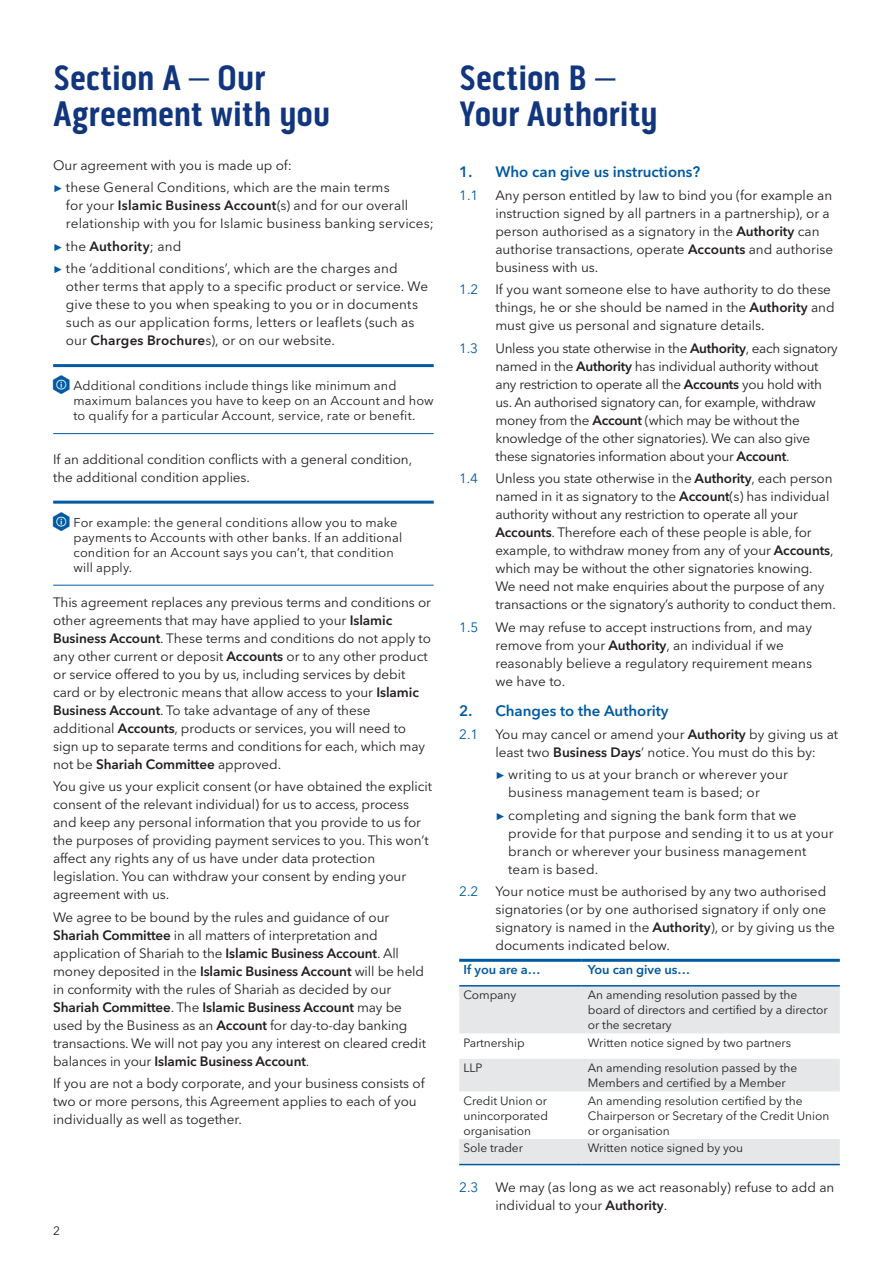
<style>
.page{position:relative;width:893px;height:1263px;background:#fff}
.page>*{position:absolute;margin:0;border:0;box-sizing:border-box;transform-origin:0 0}
.t1{font:700 36px/36px "Bo S Pill Gothic";letter-spacing:-.005em;color:#11367e}
.t2{font:600 15px "Avenir Next LT Pro";color:#015aa2}
.t3{font:13.5px/18px "Avenir Next LT Pro";letter-spacing:-.005em;color:#231f20}
.t4{font:13.5px "Avenir Next LT Pro";color:#015aa2}
.t5{font:12.75px/15px "Avenir Next LT Pro";letter-spacing:.01em;color:#231f20}
.t6{font:600 12.75px "Avenir Next LT Pro";letter-spacing:-.005em;color:#015aa2}
.t7{font:12px/15px "Avenir Next LT Pro";letter-spacing:-.005em;color:#231f20}
.s1{font-family:"Arial";font-weight:700;font-size:10.2px;color:#015aa2}
.s2{font-weight:600}
.s3{font-family:"Bo S Icon Font";font-size:16.5px;color:#015aa2}
</style>
<div class="page">
<hr style="left:53px;top:364px;width:381px;height:3px;background:#015aa2">
<hr style="left:53px;top:433px;width:381px;height:1px;background:#015aa2">
<hr style="left:53px;top:501px;width:381px;height:3px;background:#015aa2">
<hr style="left:53px;top:585px;width:381px;height:1px;background:#015aa2">
<svg style="left:459px;top:986px;width:381px;height:178px;fill:#e6e7e9"></svg>
<hr style="left:459px;top:959px;width:123px;height:3px;background:#015aa2">
<hr style="left:582px;top:959px;width:258px;height:3px;background:#015aa2">
<hr style="left:459px;top:985px;width:123px;height:1px;background:#015aa2">
<hr style="left:582px;top:985px;width:258px;height:1px;background:#015aa2">
<hr style="left:459px;top:1164px;width:123px;height:1px;background:#015aa2">
<hr style="left:582px;top:1164px;width:258px;height:1px;background:#015aa2">
<h1 class="t1" style="left:53px;top:61px;width:279px">Section A – Our<br>Agreement with you</h1>
<p class="t3" style="left:53px;top:154px;width:338px;line-height:22.2px">Our agreement with you is made up of:<br><span class="s1">►</span> these General Conditions, which are the main terms</p>
<p class="t3" style="left:66px;top:196px;width:369px">for your <span class="s2">Islamic Business Account</span>(s) and for our overall relationship with you for Islamic business banking services;</p>
<p class="t3" style="left:53px;top:235px;width:346px;line-height:22.5px"><span class="s1">►</span> the <span class="s2">Authority</span>; and<br><span class="s1">►</span> the ‘additional conditions’, which are the charges and</p>
<p class="t3" style="left:66px;top:277px;width:364px">other terms that apply to a specific product or service. We give these to you when speaking to you or in documents such as our application forms, letters or leaflets (such as our <span class="s2">Charges Brochure</span>s), or on our website.</p>
<p class="t5" style="left:73px;top:379px;width:362px;text-indent:-20px"><span class="s3">Ó</span> Additional conditions include things like minimum and maximum balances you have to keep on an Account and how to qualify for a particular Account, service, rate or benefit.</p>
<p class="t3" style="left:53px;top:450px;width:361px">If an additional condition conflicts with a general condition, the additional condition applies.</p>
<p class="t5" style="left:73px;top:515px;width:330px;text-indent:-20px"><span class="s3">Ó</span> For example: the general conditions allow you to make payments to Accounts with other banks. If an additional condition for an Account says you can’t, that condition will apply.</p>
<p class="t3" style="left:53px;top:593px;width:379px">This agreement replaces any previous terms and conditions or other agreements that may have applied to your <span class="s2">Islamic Business Account</span>. These terms and conditions do not apply to any other current or deposit <span class="s2">Accounts</span> or to any other product or service offered to you by us, including services by debit card or by electronic means that allow access to your <span class="s2">Islamic Business Account</span>. To take advantage of any of these additional <span class="s2">Accounts</span>, products or services, you will need to sign up to separate terms and conditions for each, which may not be <span class="s2">Shariah Committee</span> approved.</p>
<p class="t3" style="left:53px;top:777px;width:380px">You give us your explicit consent (or have obtained the explicit consent of the relevant individual) for us to access, process and keep any personal information that you provide to us for the purposes of providing payment services to you. This won’t affect any rights any of us have under data protection legislation. You can withdraw your consent by ending your agreement with us.</p>
<p class="t3" style="left:53px;top:908px;width:374px">We agree to be bound by the rules and guidance of our <span class="s2">Shariah Committee</span> in all matters of interpretation and application of Shariah to the <span class="s2">Islamic Business Account</span>. All money deposited in the <span class="s2">Islamic Business Account</span> will be held in conformity with the rules of Shariah as decided by our <span class="s2">Shariah Committee</span>. The <span class="s2">Islamic Business Account</span> may be used by the Business as an <span class="s2">Account</span> for day-to-day banking transactions. We will not pay you any interest on cleared credit balances in your <span class="s2">Islamic Business Account</span>.</p>
<p class="t3" style="left:53px;top:1074px;width:373px">If you are not a body corporate, and your business consists of two or more persons, this Agreement applies to each of you individually as well as together.</p>
<p class="t7" style="left:53px;top:1223px;width:8px">2</p>
<h1 class="t1" style="left:459px;top:61px;width:200px">Section B –<br>Your Authority</h1>
<p class="t2" style="left:459px;top:163px;width:243px">1. Who can give us instructions?</p>
<p class="t4" style="left:459px;top:187px;width:21px">1.1</p>
<p class="t3" style="left:495px;top:186px;width:339px">Any person entitled by law to bind you (for example an instruction signed by all partners in a partnership), or a person authorised as a signatory in the <span class="s2">Authority</span> can authorise transactions, operate <span class="s2">Accounts</span> and authorise business with us.</p>
<p class="t4" style="left:459px;top:282px;width:21px">1.2</p>
<p class="t3" style="left:495px;top:281px;width:341px">If you want someone else to have authority to do these things, he or she should be named in the <span class="s2">Authority</span> and must give us personal and signature details.</p>
<p class="t4" style="left:459px;top:340px;width:20px">1.3</p>
<p class="t3" style="left:495px;top:339px;width:344px">Unless you state otherwise in the <span class="s2">Authority</span>, each signatory named in the <span class="s2">Authority</span> has individual authority without any restriction to operate all the <span class="s2">Accounts</span> you hold with us. An authorised signatory can, for example, withdraw money from the <span class="s2">Account</span> (which may be without the knowledge of the other signatories). We can also give these signatories information about your <span class="s2">Account</span>.</p>
<p class="t4" style="left:459px;top:471px;width:20px">1.4</p>
<p class="t3" style="left:495px;top:470px;width:342px">Unless you state otherwise in the <span class="s2">Authority</span>, each person named in it as signatory to the <span class="s2">Account</span>(s) has individual authority without any restriction to operate all your <span class="s2">Accounts</span>. Therefore each of these people is able, for example, to withdraw money from any of your <span class="s2">Accounts</span>, which may be without the other signatories knowing.<br>We need not make enquiries about the purpose of any transactions or the signatory’s authority to conduct them.</p>
<p class="t4" style="left:459px;top:619px;width:21px">1.5</p>
<p class="t3" style="left:495px;top:618px;width:318px">We may refuse to accept instructions from, and may remove from your <span class="s2">Authority</span>, an individual if we reasonably believe a regulatory requirement means we have to.</p>
<p class="t2" style="left:459px;top:702px;width:211px">2. Changes to the Authority</p>
<p class="t4" style="left:459px;top:726px;width:21px">2.1</p>
<p class="t3" style="left:495px;top:725px;width:344px">You may cancel or amend your <span class="s2">Authority</span> by giving us at least two <span class="s2">Business Days</span>’ notice. You must do this by:</p>
<p class="t3" style="left:508px;top:765px;width:281px;text-indent:-13px"><span class="s1">►</span> writing to us at your branch or wherever your business management team is based; or</p>
<p class="t3" style="left:508px;top:806px;width:327px;text-indent:-13px"><span class="s1">►</span> completing and signing the bank form that we provide for that purpose and sending it to us at your branch or wherever your business management team is based.</p>
<p class="t4" style="left:459px;top:883px;width:21px">2.2</p>
<p class="t3" style="left:495px;top:882px;width:341px">Your notice must be authorised by any two authorised signatories (or by one authorised signatory if only one signatory is named in the <span class="s2">Authority</span>), or by giving us the documents indicated below.</p>
<p class="t6" style="left:463px;top:962px;width:79px">If you are a…</p>
<p class="t6" style="left:588px;top:962px;width:104px">You can give us…</p>
<p class="t7" style="left:463px;top:987px;width:54px">Company</p>
<p class="t7" style="left:588px;top:987px;width:241px">An amending resolution passed by the board of directors and certified by a director or the secretary</p>
<p class="t7" style="left:463px;top:1035px;width:63px">Partnership</p>
<p class="t7" style="left:588px;top:1035px;width:205px">Written notice signed by two partners</p>
<p class="t7" style="left:463px;top:1060px;width:21px">LLP</p>
<p class="t7" style="left:588px;top:1060px;width:211px">An amending resolution passed by the<br>Members and certified by a Member</p>
<p class="t7" style="left:463px;top:1093px;width:86px;text-align:justify">Credit Union or unincorporated organisation</p>
<p class="t7" style="left:588px;top:1093px;width:243px">An amending resolution certified by the<br>Chairperson or Secretary of the Credit Union or organisation</p>
<p class="t7" style="left:463px;top:1141px;width:61px">Sole trader</p>
<p class="t7" style="left:588px;top:1141px;width:157px">Written notice signed by you</p>
<p class="t4" style="left:459px;top:1179px;width:21px">2.3</p>
<p class="t3" style="left:495px;top:1178px;width:340px">We may (as long as we act reasonably) refuse to add an individual to your <span class="s2">Authority</span>.</p>
</div>
